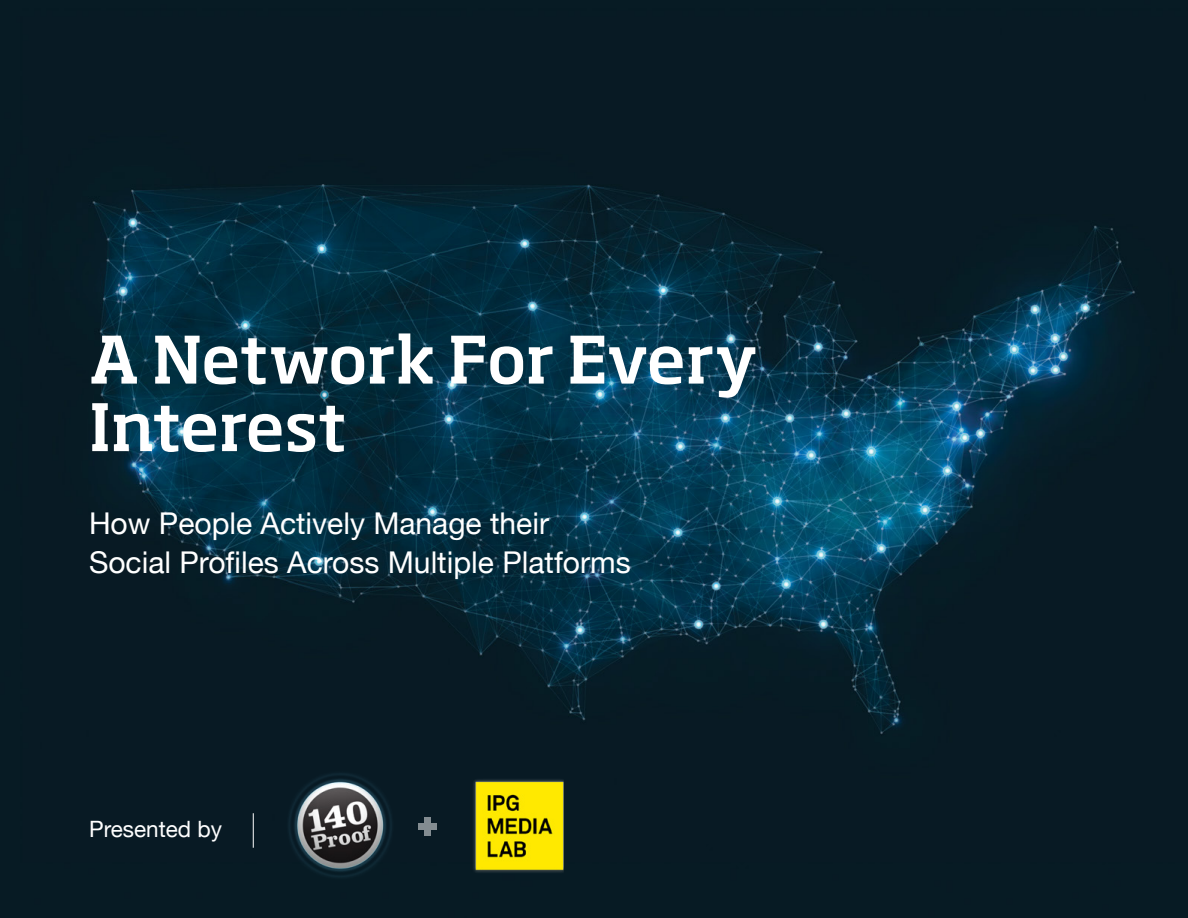
<style>
.page{position:relative;width:1188px;height:918px;background:#fff}
.page>*{position:absolute;margin:0;border:0;box-sizing:border-box;transform-origin:0 0}
.t1{font:500 64.5px/67.5px "Soho Std";letter-spacing:-.015em;color:#fff}
.t2{font:30px/39px "Helvetica Neue";color:#fff}
.t3{font:22.5px "Helvetica Neue";color:#fff}
</style>
<div class="page">
<img style="left:0;top:0;width:1188px;height:918px">
<hr style="left:253px;top:813px;width:1px;height:35px;background:#fff">
<img style="left:280px;top:764px;width:121px;height:121px">
<img style="left:465px;top:778px;width:99px;height:99px">
<div style="left:418px;top:824px;width:19px;height:6px;background:#838c91"></div>
<div style="left:424px;top:817px;width:7px;height:19px;background:#838c91"></div>
<h1 class="t1" style="left:89px;top:325px;width:670px">A Network For Every<br>Interest</h1>
<p class="t2" style="left:89px;top:505px;width:543px">How People Actively Manage their<br>Social Profiles Across Multiple Platforms</p>
<p class="t3" style="left:89px;top:813px;width:134px">Presented by</p>
</div>
